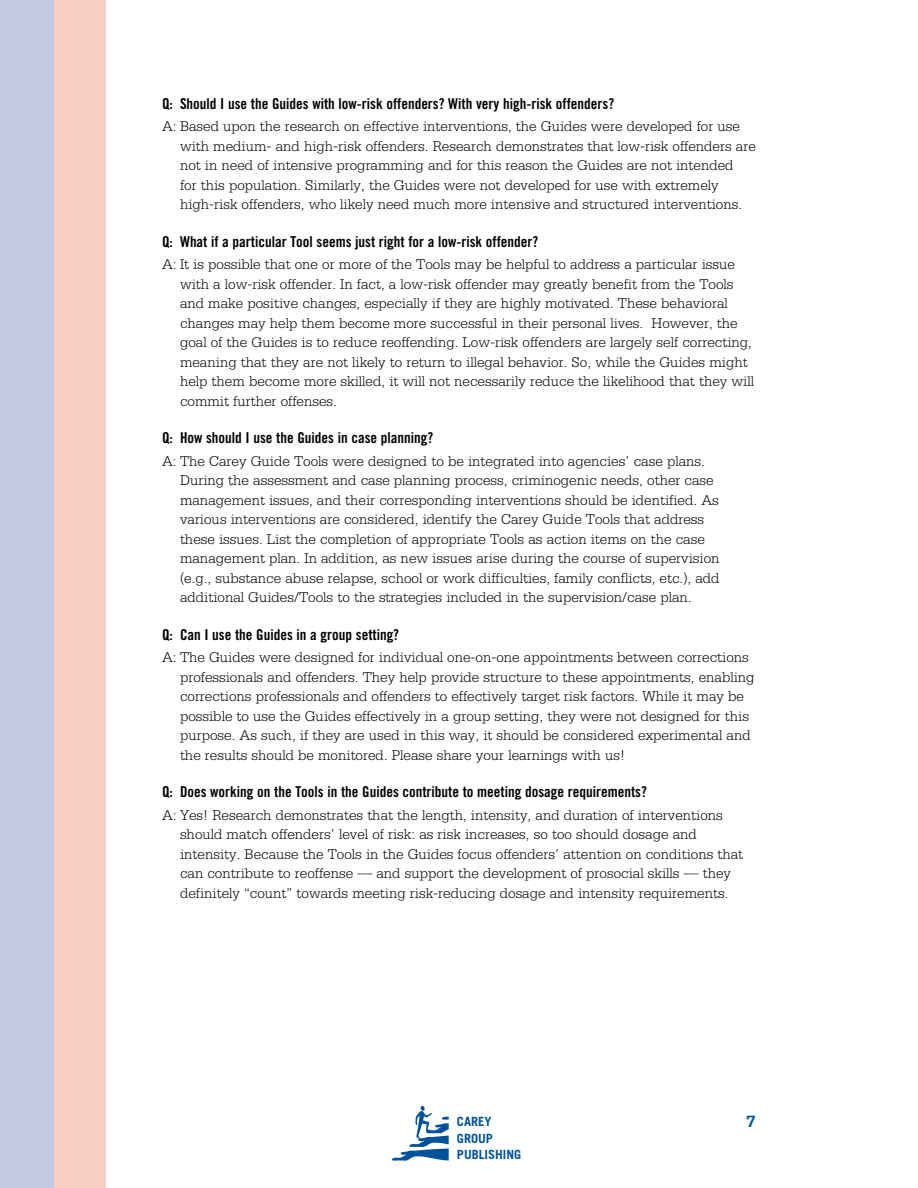
<style>
.page{position:relative;width:918px;height:1188px;background:#fff}
.page>*{position:absolute;margin:0;border:0;box-sizing:border-box;transform-origin:0 0}
.t1{font:700 17.25px "Serifa";color:#00539b}
.t2{font:300 15px/19.5px "Serifa";color:#000}
.t3{font:15px "Trade Gothic Bold Cond Twenty";color:#000}
.t4{font:700 12.75px/16.5px "Trade Gothic";color:#00539b}
</style>
<div class="page">
<svg style="left:391px;top:1106px;width:58px;height:55px"></svg>
<div style="left:52px;top:0;width:54px;height:1188px;background:#f9d0c5"></div>
<div style="left:0;top:0;width:54px;height:1188px;background:#c1c9e3"></div>
<p class="t3" style="left:162px;top:95px;width:454px">Q: Should I use the Guides with low-risk offenders? With very high-risk offenders?</p>
<p class="t2" style="left:180px;top:117px;width:577px;text-indent:-18px">A: Based upon the research on effective interventions, the Guides were developed for use with medium- and high-risk offenders. Research demonstrates that low-risk offenders are not in need of intensive programming and for this reason the Guides are not intended<br>for this population. Similarly, the Guides were not developed for use with extremely high‑risk offenders, who likely need much more intensive and structured interventions.</p>
<p class="t3" style="left:162px;top:233px;width:378px">Q: What if a particular Tool seems just right for a low-risk offender?</p>
<p class="t2" style="left:180px;top:255px;width:576px;text-indent:-18px">A: It is possible that one or more of the Tools may be helpful to address a particular issue with a low-risk offender. In fact, a low-risk offender may greatly benefit from the Tools and make positive changes, especially if they are highly motivated. These behavioral changes may help them become more successful in their personal lives. However, the goal of the Guides is to reduce reoffending. Low-risk offenders are largely self correcting, meaning that they are not likely to return to illegal behavior. So, while the Guides might help them become more skilled, it will not necessarily reduce the likelihood that they will commit further offenses.</p>
<p class="t3" style="left:162px;top:429px;width:273px">Q: How should I use the Guides in case planning?</p>
<p class="t2" style="left:180px;top:451px;width:541px;text-indent:-18px">A: The Carey Guide Tools were designed to be integrated into agencies’ case plans.<br>During the assessment and case planning process, criminogenic needs, other case management issues, and their corresponding interventions should be identified. As various interventions are considered, identify the Carey Guide Tools that address these issues. List the completion of appropriate Tools as action items on the case management plan. In addition, as new issues arise during the course of supervision (e.g., substance abuse relapse, school or work difficulties, family conflicts, etc.), add additional Guides/Tools to the strategies included in the supervision/case plan.</p>
<p class="t3" style="left:162px;top:626px;width:239px">Q: Can I use the Guides in a group setting?</p>
<p class="t2" style="left:180px;top:648px;width:576px;text-indent:-18px">A: The Guides were designed for individual one-on-one appointments between corrections professionals and offenders. They help provide structure to these appointments, enabling corrections professionals and offenders to effectively target risk factors. While it may be possible to use the Guides effectively in a group setting, they were not designed for this purpose. As such, if they are used in this way, it should be considered experimental and the results should be monitored. Please share your learnings with us!</p>
<p class="t3" style="left:162px;top:783px;width:486px">Q: Does working on the Tools in the Guides contribute to meeting dosage requirements?</p>
<p class="t2" style="left:180px;top:805px;width:565px;text-indent:-18px">A: Yes! Research demonstrates that the length, intensity, and duration of interventions should match offenders’ level of risk: as risk increases, so too should dosage and intensity. Because the Tools in the Guides focus offenders’ attention on conditions that can contribute to reoffense — and support the development of prosocial skills — they definitely “count” towards meeting risk-reducing dosage and intensity requirements.</p>
<p class="t4" style="left:457px;top:1113px;width:36px">CAREY</p>
<p class="t1" style="left:746px;top:1111px;width:11px">7</p>
<p class="t4" style="left:457px;top:1130px;width:66px">GROUP<br>PUBLISHING</p>
</div>
